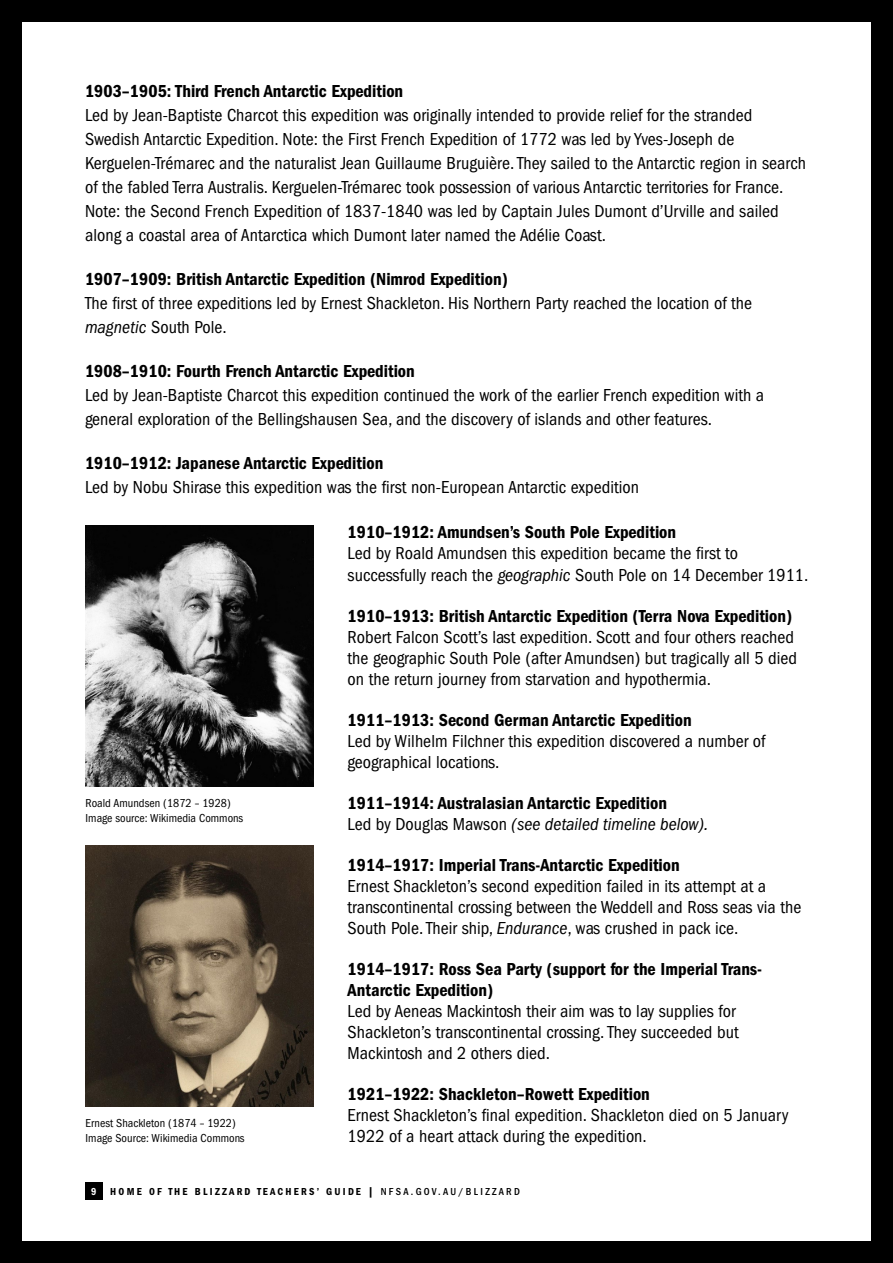
<style>
.page{position:relative;width:893px;height:1263px;background:#fff}
.page>*{position:absolute;margin:0;border:0;box-sizing:border-box;transform-origin:0 0}
.t1{font:condensed 18px/21px "Franklin Gothic LT Pro";color:#000}
.t2{font:18px/21px "Franklin Gothic LT Pro Cn Dm";color:#000}
.t3{font:italic condensed 18px "Franklin Gothic LT Pro";color:#000}
.t4{font:condensed 12px/14.4px "Franklin Gothic LT Pro";color:#000}
.t5{font:10.5px "Franklin Gothic LT Pro Cn Dm";letter-spacing:.22em;color:#000}
.t6{font:10.5px "Franklin Gothic LT Pro Cn Dm";color:#fff}
.s1{font-style:italic}
.s2{font-style:normal}
.s3{font-family:"Franklin Gothic LT Pro";font-weight:500;font-stretch:condensed}
</style>
<div class="page">
<div style="left:85px;top:1182px;width:18px;height:18px;background:#000"></div>
<img style="left:85px;top:526px;width:229px;height:260px">
<img style="left:85px;top:846px;width:229px;height:260px">
<div style="left:0;top:0;width:21px;height:1263px;background:#000"></div>
<div style="left:872px;top:0;width:21px;height:1263px;background:#000"></div>
<div style="left:0;top:0;width:893px;height:21px;background:#000"></div>
<div style="left:0;top:1242px;width:893px;height:21px;background:#000"></div>
<p class="t2" style="left:85px;top:81px;width:320px">1903–1905: Third French Antarctic Expedition</p>
<p class="t1" style="left:85px;top:104px;width:722px;line-height:24px">Led by Jean-Baptiste Charcot this expedition was originally intended to provide relief for the stranded Swedish Antarctic Expedition. Note: the First French Expedition of 1772 was led by Yves-Joseph de Kerguelen-Trémarec and the naturalist Jean Guillaume Bruguière. They sailed to the Antarctic region in search of the fabled Terra Australis. Kerguelen-Trémarec took possession of various Antarctic territories for France.<br>Note: the Second French Expedition of 1837-1840 was led by Captain Jules Dumont d’Urville and sailed along a coastal area of Antarctica which Dumont later named the Adélie Coast.</p>
<p class="t2" style="left:85px;top:269px;width:424px">1907–1909: British Antarctic Expedition (Nimrod Expedition)</p>
<p class="t1" style="left:85px;top:292px;width:669px;line-height:24px">The first of three expeditions led by Ernest Shackleton. His Northern Party reached the location of the <span class="s1">magnetic</span> South Pole.</p>
<p class="t2" style="left:85px;top:361px;width:331px">1908–1910: Fourth French Antarctic Expedition</p>
<p class="t1" style="left:85px;top:384px;width:681px;line-height:24px">Led by Jean-Baptiste Charcot this expedition continued the work of the earlier French expedition with a general exploration of the Bellingshausen Sea, and the discovery of islands and other features.</p>
<p class="t2" style="left:85px;top:453px;width:300px">1910–1912: Japanese Antarctic Expedition</p>
<p class="t1" style="left:85px;top:477px;width:555px">Led by Nobu Shirase this expedition was the first non-European Antarctic expedition</p>
<p class="t4" style="left:86px;top:796px;width:159px">Roald Amundsen (1872 – 1928)<br>Image source: Wikimedia Commons</p>
<p class="t4" style="left:86px;top:1116px;width:160px">Ernest Shackleton (1874 – 1922)<br>Image Source: Wikimedia Commons</p>
<p class="t2" style="left:348px;top:522px;width:330px">1910–1912: Amundsen’s South Pole Expedition</p>
<p class="t1" style="left:348px;top:543px;width:462px">Led by Roald Amundsen this expedition became the first to successfully reach the <span class="s1">geographic</span> South Pole on 14 December 1911.</p>
<p class="t2" style="left:348px;top:605px;width:446px">1910–1913: British Antarctic Expedition (Terra Nova Expedition)</p>
<p class="t1" style="left:348px;top:626px;width:451px">Robert Falcon Scott’s last expedition. Scott and four others reached the geographic South Pole (after Amundsen) but tragically all 5 died on the return journey from starvation and hypothermia.</p>
<p class="t2" style="left:348px;top:709px;width:346px">1911–1913: Second German Antarctic Expedition</p>
<p class="t1" style="left:348px;top:730px;width:419px">Led by Wilhelm Filchner this expedition discovered a number of geographical locations.</p>
<p class="t2" style="left:348px;top:792px;width:321px">1911–1914: Australasian Antarctic Expedition</p>
<p class="t3" style="left:348px;top:813px;width:362px"><span class="s2">Led by Douglas Mawson</span> (see detailed timeline below).</p>
<p class="t2" style="left:348px;top:854px;width:334px">1914–1917: Imperial Trans-Antarctic Expedition</p>
<p class="t1" style="left:348px;top:875px;width:455px">Ernest Shackleton’s second expedition failed in its attempt at a transcontinental crossing between the Weddell and Ross seas via the<br>South Pole. Their ship, <span class="s1">Endurance</span>, was crushed in pack ice.</p>
<p class="t2" style="left:348px;top:958px;width:416px">1914–1917: Ross Sea Party (support for the Imperial Trans-<br>Antarctic Expedition)</p>
<p class="t1" style="left:348px;top:1000px;width:392px">Led by Aeneas Mackintosh their aim was to lay supplies for<br>Shackleton’s transcontinental crossing. They succeeded but<br>Mackintosh and 2 others died.</p>
<p class="t2" style="left:348px;top:1083px;width:304px">1921–1922: Shackleton–Rowett Expedition</p>
<p class="t1" style="left:348px;top:1104px;width:442px">Ernest Shackleton’s final expedition. Shackleton died on 5 January<br>1922 of a heart attack during the expedition.</p>
<p class="t6" style="left:91px;top:1185px;width:7px">9</p>
<p class="t5" style="left:110px;top:1185px;width:411px">HOME OF THE BLIZZARD TEACHERS’ GUIDE | <span class="s3">NFSA.GOV.AU/BLIZZARD</span></p>
</div>
